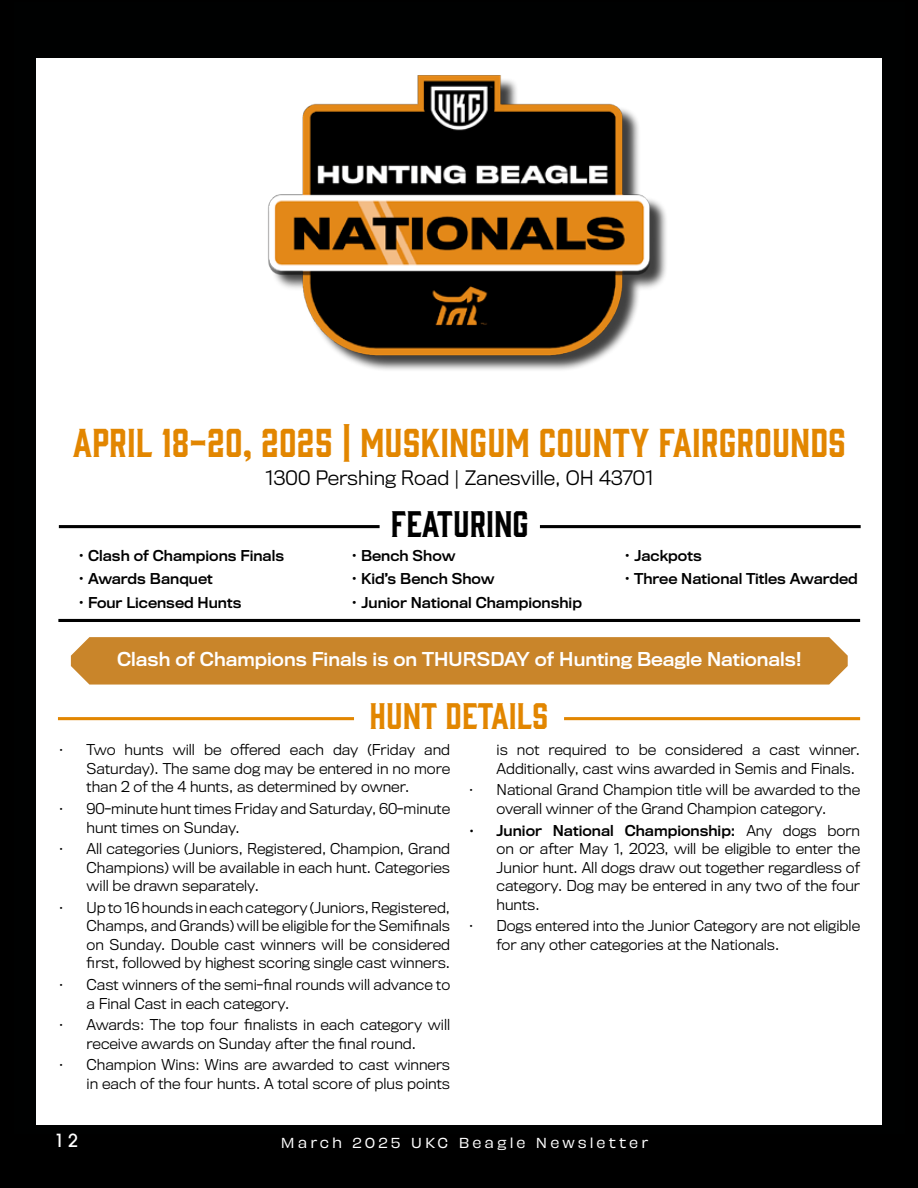
<style>
.page{position:relative;width:918px;height:1188px;background:#000}
.page>*{position:absolute;margin:0;border:0;box-sizing:border-box;transform-origin:0 0}
.t1{font:37.05px "Gin";color:#e28600}
.t2{font:34.05px "Gin";color:#e28600}
.t3{font:34.05px "Gin";color:#000}
.t4{font:300 18.6px "Titling Gothic FB";color:#000}
.t5{font:500 18px "ITC Avant Garde Pro";color:#fff}
.t6{font:17.7px "Titling Gothic FB Standard";color:#fff}
.t7{font:300 13.95px/18.6px "Titling Gothic FB";color:#000;text-align:justify}
.t8{font:13.95px "Titling Gothic FB Standard";color:#000}
.t9{font:13.5px "Obviously";letter-spacing:.225em;color:#fff}
.s1{font-size:15.45px}
.s2{font-family:"Titling Gothic FB";font-weight:300}
</style>
<div class="page">
<div style="left:37px;top:59px;width:867px;height:1066px;background:#fff"></div>
<hr style="left:58px;top:619px;width:802px;height:3px;background:#000">
<div style="left:271px;top:78px;width:397px;height:294px;background:#000;opacity:.75"></div>
<img style="left:264px;top:58px;width:390px;height:314px">
<hr style="left:564px;top:717px;width:296px;height:3px;background:#e28600">
<hr style="left:59px;top:525px;width:321px;height:3px;background:#000">
<hr style="left:540px;top:525px;width:321px;height:3px;background:#000">
<div style="left:71px;top:637px;width:777px;height:48px;background:#c9852a"></div>
<hr style="left:58px;top:717px;width:296px;height:3px;background:#e28600">
<div style="left:882px;top:3px;width:22px;height:1131px;background:#000101"></div>
<h1 class="t1" style="left:73px;top:417px;width:775px">APRIL 18-20, 2025 | MUSKINGUM COUNTY FAIRGROUNDS</h1>
<h3 class="t4" style="left:265px;top:467px;width:390px">1300 Pershing Road | Zanesville, OH 43701</h3>
<p class="t8" style="left:78px;top:547px;width:207px"><span class="s1">•</span> Clash of Champions Finals</p>
<p class="t8" style="left:78px;top:571px;width:136px"><span class="s1">•</span> Awards Banquet</p>
<p class="t8" style="left:78px;top:594px;width:165px"><span class="s1">•</span> Four Licensed Hunts</p>
<h2 class="t3" style="left:391px;top:500px;width:140px">FEATURING</h2>
<p class="t8" style="left:351px;top:547px;width:106px"><span class="s1">•</span> Bench Show</p>
<p class="t8" style="left:351px;top:571px;width:145px"><span class="s1">•</span> Kid’s Bench Show</p>
<p class="t8" style="left:351px;top:594px;width:232px"><span class="s1">•</span> Junior National Championship</p>
<p class="t8" style="left:624px;top:547px;width:79px"><span class="s1">•</span> Jackpots</p>
<p class="t8" style="left:624px;top:571px;width:235px"><span class="s1">•</span> Three National Titles Awarded</p>
<p class="t6" style="left:117px;top:648px;width:686px">Clash of Champions Finals is on THURSDAY of Hunting Beagle Nationals!</p>
<h2 class="t2" style="left:369px;top:692px;width:181px">HUNT DETAILS</h2>
<p class="t7" style="left:87px;top:741px;width:365px;text-indent:-28px">• Two hunts will be offered each day (Friday and Saturday). The same dog may be entered in no more than 2 of the 4 hunts, as determined by owner.</p>
<p class="t7" style="left:87px;top:799px;width:365px;text-indent:-28px">• 90-minute hunt times Friday and Saturday, 60-minute hunt times on Sunday.</p>
<p class="t7" style="left:87px;top:839px;width:365px;text-indent:-28px">• All categories (Juniors, Registered, Champion, Grand Champions) will be available in each hunt. Categories will be drawn separately.</p>
<p class="t7" style="left:87px;top:898px;width:365px;text-indent:-28px">• Up to 16 hounds in each category (Juniors, Registered, Champs, and Grands) will be eligible for the Semifinals on Sunday. Double cast winners will be considered first, followed by highest scoring single cast winners.</p>
<p class="t7" style="left:87px;top:975px;width:365px;text-indent:-28px">• Cast winners of the semi-final rounds will advance to a Final Cast in each category.</p>
<p class="t7" style="left:59px;top:1016px;width:393px;text-align:center">• Awards: The top four finalists in each category will receive awards on Sunday after the final round.</p>
<p class="t7" style="left:59px;top:1056px;width:393px;text-align:right">• Champion Wins: Wins are awarded to cast winners in each of the four hunts. A total score of plus points</p>
<p class="t7" style="left:497px;top:741px;width:365px">is not required to be considered a cast winner.<br>Additionally, cast wins awarded in Semis and Finals.</p>
<p class="t7" style="left:469px;top:781px;width:393px;text-align:center">• National Grand Champion title will be awarded to the overall winner of the Grand Champion category.</p>
<p class="t8" style="left:469px;top:822px;width:393px">• Junior National Championship: <span class="s2">Any dogs born</span></p>
<p class="t7" style="left:497px;top:839px;width:365px">on or after May 1, 2023, will be eligible to enter the Junior hunt. All dogs draw out together regardless of category. Dog may be entered in any two of the four hunts.</p>
<p class="t7" style="left:497px;top:917px;width:365px;text-indent:-28px">• Dogs entered into the Junior Category are not eligible for any other categories at the Nationals.</p>
<p class="t5" style="left:54px;top:1129px;width:26px">12</p>
<p class="t9" style="left:281px;top:1133px;width:369px">March 2025 UKC Beagle Newsletter</p>
</div>
